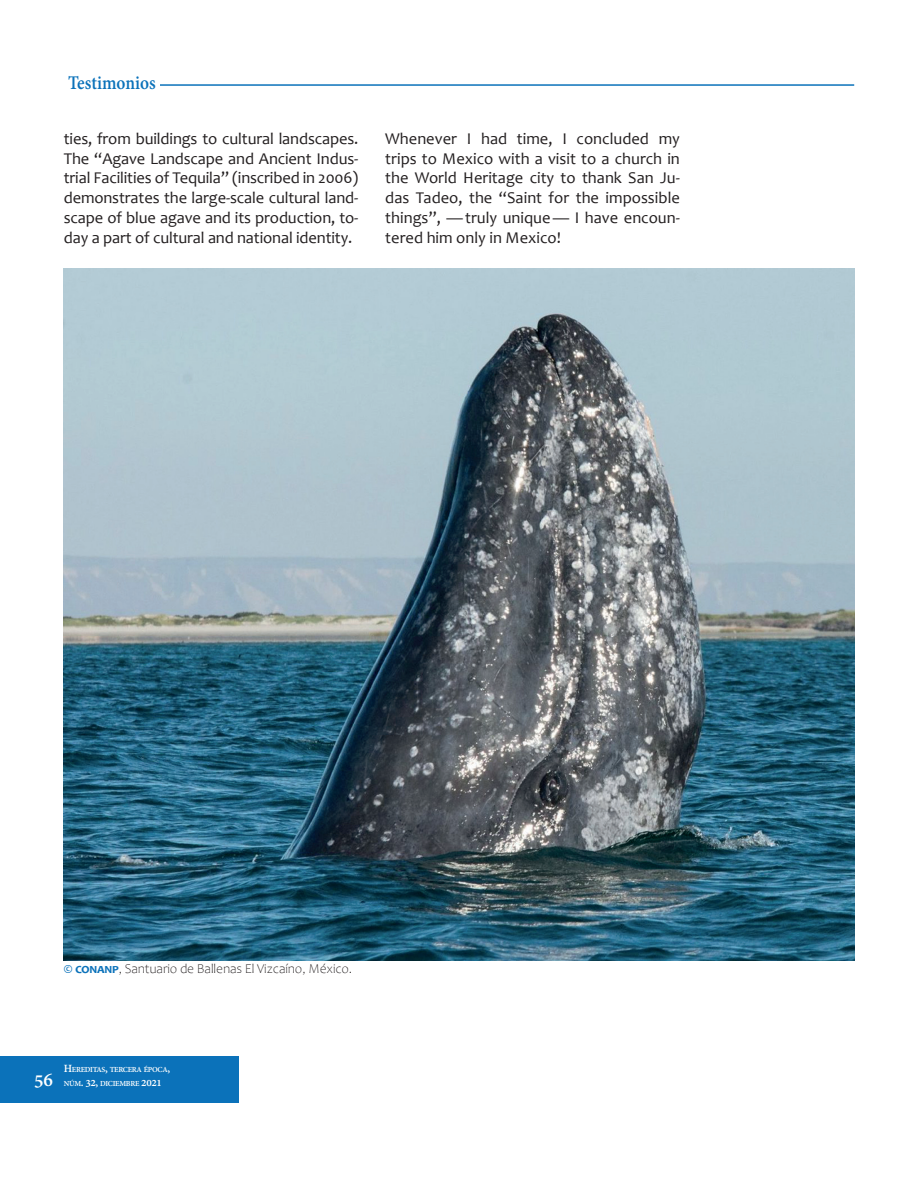
<style>
.page{position:relative;width:918px;height:1188px;background:#fff}
.page>*{position:absolute;margin:0;border:0;box-sizing:border-box;transform-origin:0 0}
.t1{font:700 21px "Adobe Devanagari";color:#0b72ba;scale:.9 1}
.t2{font:700 21px "Adobe Devanagari";color:#fff}
.Párr_normal_CMT{font:16.5px/19.8px "Candara";letter-spacing:-.005em;color:#231f20;text-align:justify}
.Pie_de_figura_CMT{font:300 13.5px "Candara";letter-spacing:-.01em;color:#231f20}
.t3{font:700 8.4px/14.4px "Adobe Devanagari";letter-spacing:-.035em;color:#fff}
.s1{font-weight:700;color:#0b72ba}
.s2{font-size:12px}
</style>
<div class="page">
<div style="left:0;top:1057px;width:238px;height:46px;background:#0b72ba"></div>
<hr style="left:64px;top:84px;width:790px;height:2px;background:#0b72ba">
<div style="left:64px;top:74px;width:96px;height:15px;background:#fff"></div>
<svg style="left:64px;top:960px;width:790px;height:1px"></svg>
<img style="left:64px;top:268px;width:790px;height:692px">
<p class="t1" style="left:68px;top:71px;width:99px">Testimonios</p>
<p class="Párr_normal_CMT" style="left:64px;top:128px;width:296px">ties, from buildings to cultural landscapes.<br>The “Agave Landscape and Ancient Indus&shy;trial Facilities of Tequila” (inscribed in 2006) demonstrates the large-scale cultural land&shy;scape of blue agave and its production, to&shy;day a part of cultural and national identity.</p>
<p class="Párr_normal_CMT" style="left:385px;top:128px;width:296px">Whenever I had time, I concluded my trips to Mexico with a visit to a church in the World Heritage city to thank San Ju&shy;das Tadeo, the “Saint for the impossible things”, —truly unique— I have encoun&shy;tered him only in Mexico!</p>
<p class="Pie_de_figura_CMT" style="left:64px;top:962px;width:290px"><span class="s1">© conanp</span>, Santuario de Ballenas El Vizcaíno, México.</p>
<p class="t2" style="left:34px;top:1068px;width:20px">56</p>
<p class="t3" style="left:64px;top:1063px;width:108px"><span class="s2">H</span>EREDITAS<span class="s2">,</span> TERCERA ÉPOCA<span class="s2">,<br></span>NÚM<span class="s2">. 32,</span> DICIEMBRE <span class="s2">2021</span></p>
</div>
